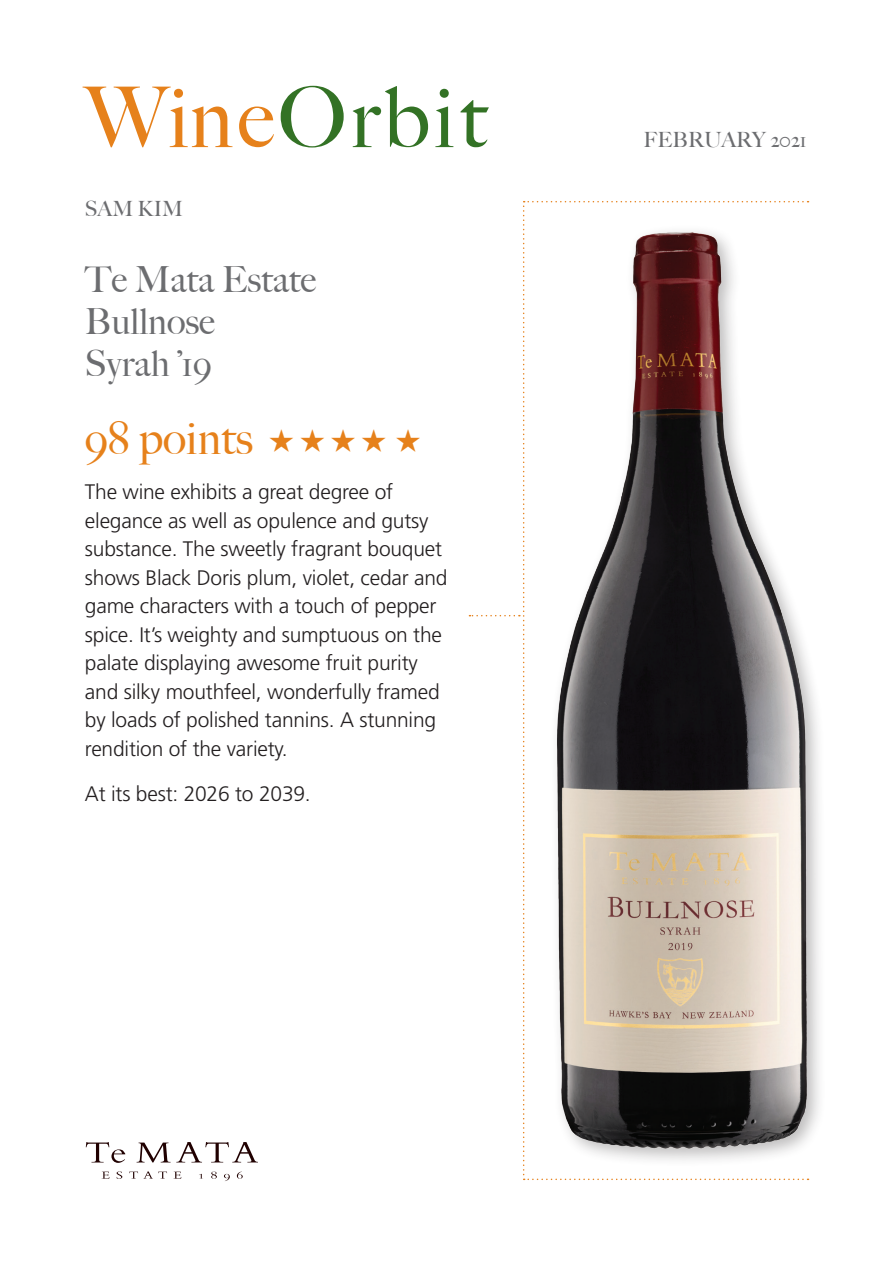
<style>
.page{position:relative;width:893px;height:1263px;background:#fff}
.page>*{position:absolute;margin:0;border:0;box-sizing:border-box;transform-origin:0 0}
.t1{font:500 84px "Big Caslon";letter-spacing:.05em;color:#337225}
.heading{font:500 45px "Big Caslon";color:#e6811b}
.heading-2{font:500 36px/42px "Big Caslon";color:#6c6d70}
.review{font:300 21px/28.5px "Frutiger";letter-spacing:-.01em;color:#231f20}
.t2{font:500 21px "Big Caslon";color:#6c6d70}
.s1{color:#e6811b}
</style>
<div class="page">
<div style="left:549px;top:224px;width:277px;height:944px;background:#231f20;opacity:.3"></div>
<img style="left:808px;top:224px;width:6px;height:937px">
<svg style="left:103px;top:1172px;width:6px;height:6px"></svg>
<svg style="left:117px;top:1171px;width:5px;height:8px"></svg>
<svg style="left:129px;top:1171px;width:38px;height:7px"></svg>
<svg style="left:175px;top:1172px;width:6px;height:6px"></svg>
<svg style="left:211px;top:1171px;width:6px;height:8px"></svg>
<svg style="left:224px;top:1174px;width:6px;height:7px"></svg>
<svg style="left:237px;top:1171px;width:6px;height:8px"></svg>
<svg style="left:86px;top:1142px;width:39px;height:21px"></svg>
<svg style="left:137px;top:1142px;width:121px;height:20px"></svg>
<svg style="left:469px;top:201px;width:339px;height:979px"></svg>
<p class="t1" style="left:85px;top:48px;width:403px"><span class="s1">Wine</span>Orbit</p>
<p class="t2" style="left:85px;top:192px;width:100px">SAM KIM</p>
<p class="heading-2" style="left:85px;top:257px;width:233px">Te Mata Estate<br>Bullnose<br>Syrah ’19</p>
<p class="heading" style="left:85px;top:401px;width:170px">98 points</p>
<p class="review" style="left:85px;top:478px;width:364px">The wine exhibits a great degree of elegance as well as opulence and gutsy substance. The sweetly fragrant bouquet shows Black Doris plum, violet, cedar and game characters with a touch of pepper spice. It’s weighty and sumptuous on the palate displaying awesome fruit purity and silky mouthfeel, wonderfully framed by loads of polished tannins. A stunning rendition of the variety.</p>
<p class="review" style="left:85px;top:780px;width:227px">At its best: 2026 to 2039.</p>
<p class="t2" style="left:644px;top:122px;width:164px">FEBRUARY 2021</p>
</div>
